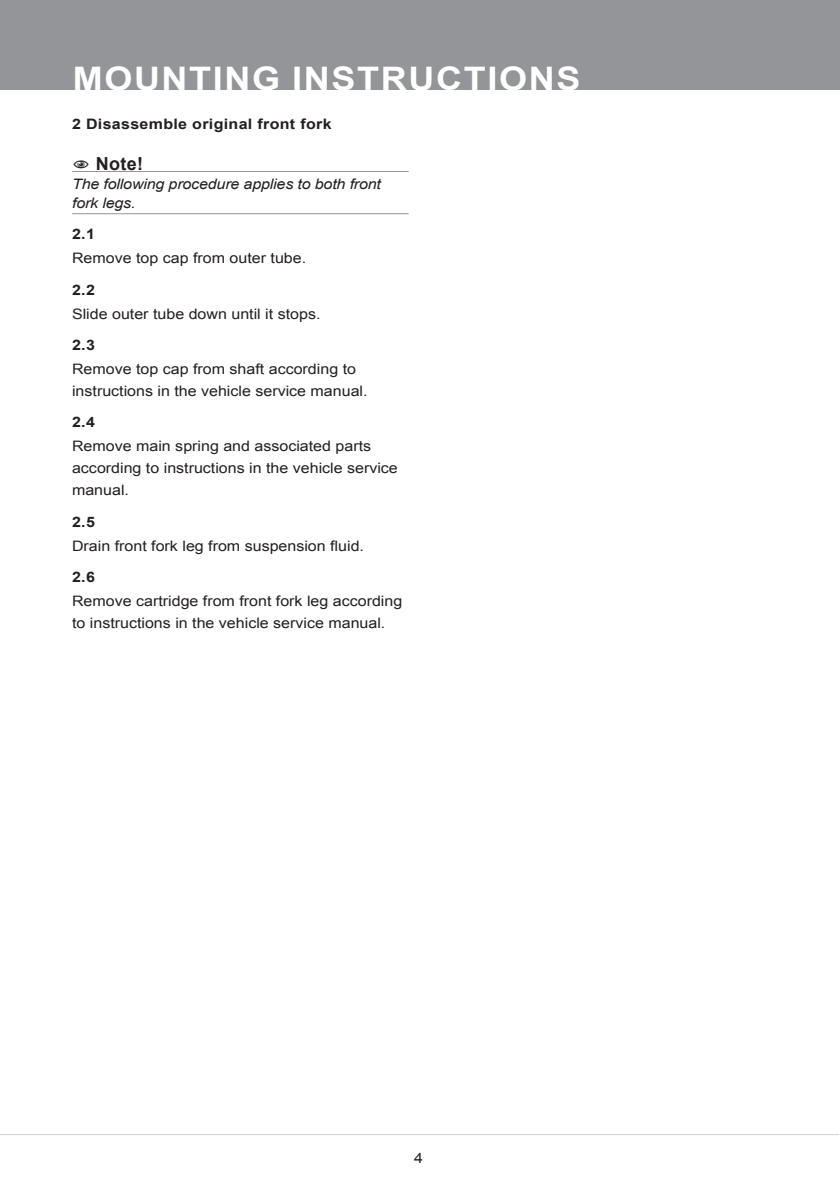
<style>
.page{position:relative;width:840px;height:1191px;background:#fff}
.page>*{position:absolute;margin:0;border:0;box-sizing:border-box;transform-origin:0 0}
.t1{font:700 32.4px "Arial";letter-spacing:.045em;color:#fff;scale:1.11 1}
.t2{font:700 18px "Arial";color:#231f20}
._6_Body_type{font:14.4px/22px "Arial";color:#231f20;scale:1.11 1}
._9_Body_Type_Italic{font:italic 14.4px/19px "Arial";letter-spacing:-.01em;color:#231f20;scale:1.11 1}
._7_Body_type_StepNo{font:700 14.4px "Arial";letter-spacing:.02em;color:#231f20;scale:1.11 1}
</style>
<div class="page">
<div style="left:0;top:0;width:839px;height:90px;background:#939598"></div>
<hr style="left:0;top:1134px;width:838px;height:1px;background:#d1d2d4">
<hr style="left:72px;top:171px;width:336px;height:1px;background:#939598">
<hr style="left:72px;top:213px;width:336px;height:1px;background:#939598">
<h1 class="t1" style="left:73px;top:56px;width:458px">MOUNTING INSTRUCTIONS</h1>
<p class="_7_Body_type_StepNo" style="left:72px;top:113px;width:235px">2 Disassemble original front fork</p>
<p class="t2" style="left:96px;top:151px;width:49px">Note!</p>
<p class="_9_Body_Type_Italic" style="left:72px;top:174px;width:280px">The following procedure applies to both front fork legs.</p>
<p class="_7_Body_type_StepNo" style="left:72px;top:224px;width:22px">2.1</p>
<p class="_6_Body_type" style="left:72px;top:247px;width:212px">Remove top cap from outer tube.</p>
<p class="_7_Body_type_StepNo" style="left:72px;top:279px;width:22px">2.2</p>
<p class="_6_Body_type" style="left:72px;top:302px;width:225px">Slide outer tube down until it stops.</p>
<p class="_7_Body_type_StepNo" style="left:72px;top:335px;width:22px">2.3</p>
<p class="_6_Body_type" style="left:72px;top:358px;width:267px">Remove top cap from shaft according to instructions in the vehicle service manual.</p>
<p class="_7_Body_type_StepNo" style="left:72px;top:412px;width:22px">2.4</p>
<p class="_6_Body_type" style="left:72px;top:435px;width:295px">Remove main spring and associated parts according to instructions in the vehicle service manual.</p>
<p class="_7_Body_type_StepNo" style="left:72px;top:511px;width:22px">2.5</p>
<p class="_6_Body_type" style="left:72px;top:535px;width:264px">Drain front fork leg from suspension fluid.</p>
<p class="_7_Body_type_StepNo" style="left:72px;top:567px;width:22px">2.6</p>
<p class="_6_Body_type" style="left:72px;top:590px;width:299px">Remove cartridge from front fork leg according to instructions in the vehicle service manual.</p>
<p class="_6_Body_type" style="left:414px;top:1147px;width:10px">4</p>
</div>
